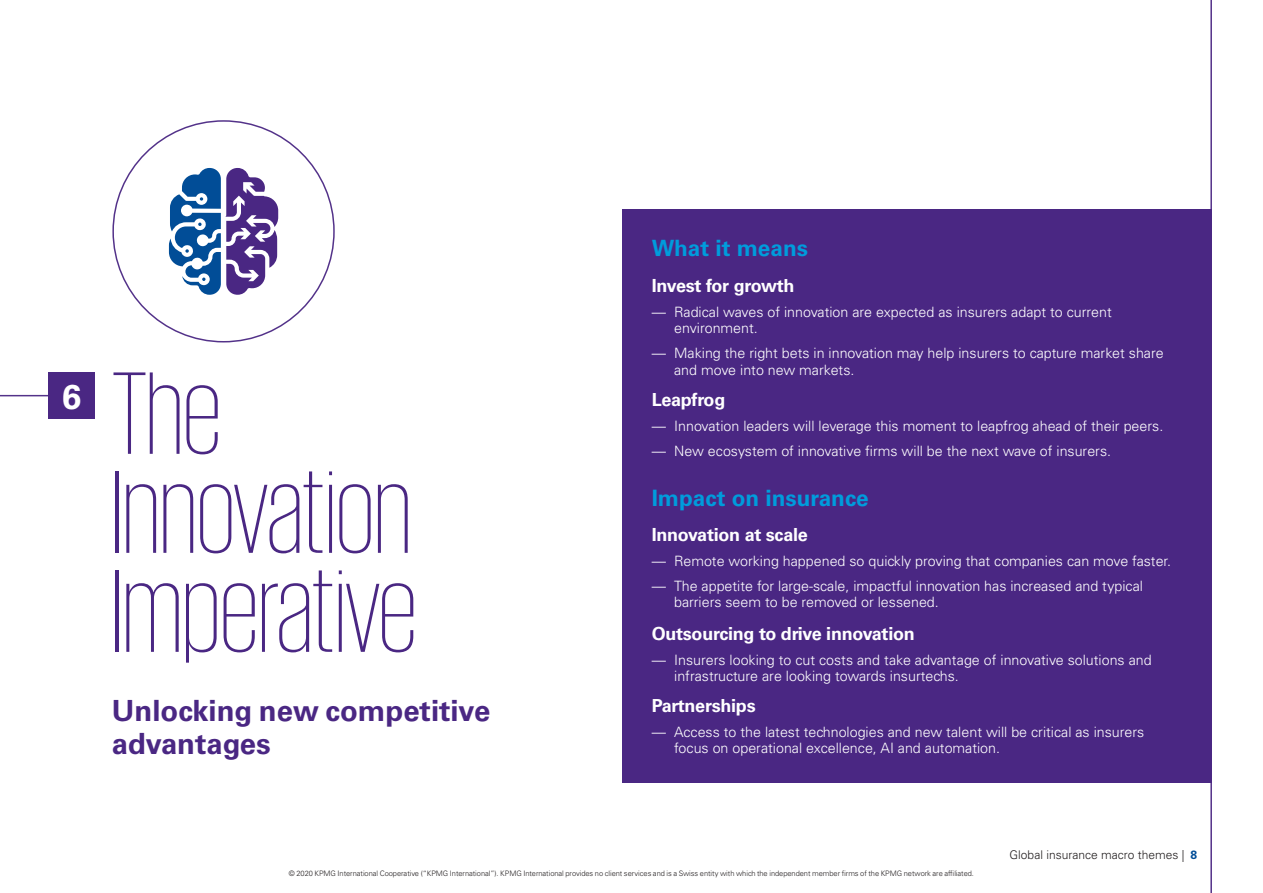
<style>
.page{position:relative;width:1263px;height:893px;background:#fff}
.page>*{position:absolute;margin:0;border:0;box-sizing:border-box;transform-origin:0 0}
.t1{font:200 120px/99px "KPMG";color:#4a2783}
.t2{font:700 34.5px "Univers LT Std";color:#fff}
.t3{font:700 29.25px/33px "Univers LT Std";color:#4a2783}
.t4{font:700 22.5px "Univers LT Std";color:#009cdc}
.t5{font:700 18px "Univers LT Std";letter-spacing:-.015em;color:#fff}
.t6{font:300 14.25px/16.5px "Univers LT Std";color:#fff}
.t7{font:300 12px "Univers LT Std";color:#231f20}
.t8{font:300 7.5px "Univers LT Std";letter-spacing:-.005em;color:#231f20}
.s1{font-weight:700;color:#014d97}
</style>
<div class="page">
<div style="left:622px;top:209px;width:589px;height:574px;background:#4a2783"></div>
<hr style="left:1210px;top:0;width:2px;height:893px;background:#4a2783">
<div style="left:49px;top:372px;width:46px;height:47px;background:#4a2783"></div>
<hr style="left:0;top:395px;width:49px;height:1px;background:#4a2783">
<svg style="left:169px;top:168px;width:109px;height:127px"></svg>
<h2 class="t2" style="left:62px;top:376px;width:21px">6</h2>
<h1 class="t1" style="left:112px;top:361px;width:306px">The<br>Innovation<br>Imperative</h1>
<h3 class="t3" style="left:112px;top:694px;width:380px">Unlocking new competitive advantages</h3>
<h3 class="t4" style="left:652px;top:234px;width:158px">What it means</h3>
<p class="t5" style="left:652px;top:275px;width:144px">Invest for growth</p>
<p class="t6" style="left:674px;top:303px;width:439px;text-indent:-23px">— Radical waves of innovation are expected as insurers adapt to current environment.</p>
<p class="t6" style="left:674px;top:345px;width:491px;text-indent:-23px">— Making the right bets in innovation may help insurers to capture market share and move into new markets.</p>
<p class="t5" style="left:652px;top:389px;width:75px">Leapfrog</p>
<p class="t6" style="left:652px;top:417px;width:513px">— Innovation leaders will leverage this moment to leapfrog ahead of their peers.</p>
<p class="t6" style="left:652px;top:443px;width:461px">— New ecosystem of innovative firms will be the next wave of insurers.</p>
<h3 class="t4" style="left:652px;top:485px;width:219px">Impact on insurance</h3>
<p class="t5" style="left:652px;top:524px;width:158px">Innovation at scale</p>
<p class="t6" style="left:652px;top:552px;width:521px">— Remote working happened so quickly proving that companies can move faster.</p>
<p class="t6" style="left:674px;top:578px;width:470px;text-indent:-23px">— The appetite for large-scale, impactful innovation has increased and typical barriers seem to be removed or lessened.</p>
<p class="t5" style="left:652px;top:623px;width:265px">Outsourcing to drive innovation</p>
<p class="t6" style="left:674px;top:651px;width:479px;text-indent:-23px">— Insurers looking to cut costs and take advantage of innovative solutions and infrastructure are looking towards insurtechs.</p>
<p class="t5" style="left:652px;top:695px;width:105px">Partnerships</p>
<p class="t6" style="left:674px;top:723px;width:472px;text-indent:-23px">— Access to the latest technologies and new talent will be critical as insurers focus on operational excellence, AI and automation.</p>
<p class="t8" style="left:289px;top:869px;width:687px">© 2020 KPMG International Cooperative (“KPMG International”). KPMG International provides no client services and is a Swiss entity with which the independent member firms of the KPMG network are affiliated.</p>
<p class="t7" style="left:1010px;top:848px;width:189px">Global insurance macro themes | <span class="s1">8</span></p>
</div>
